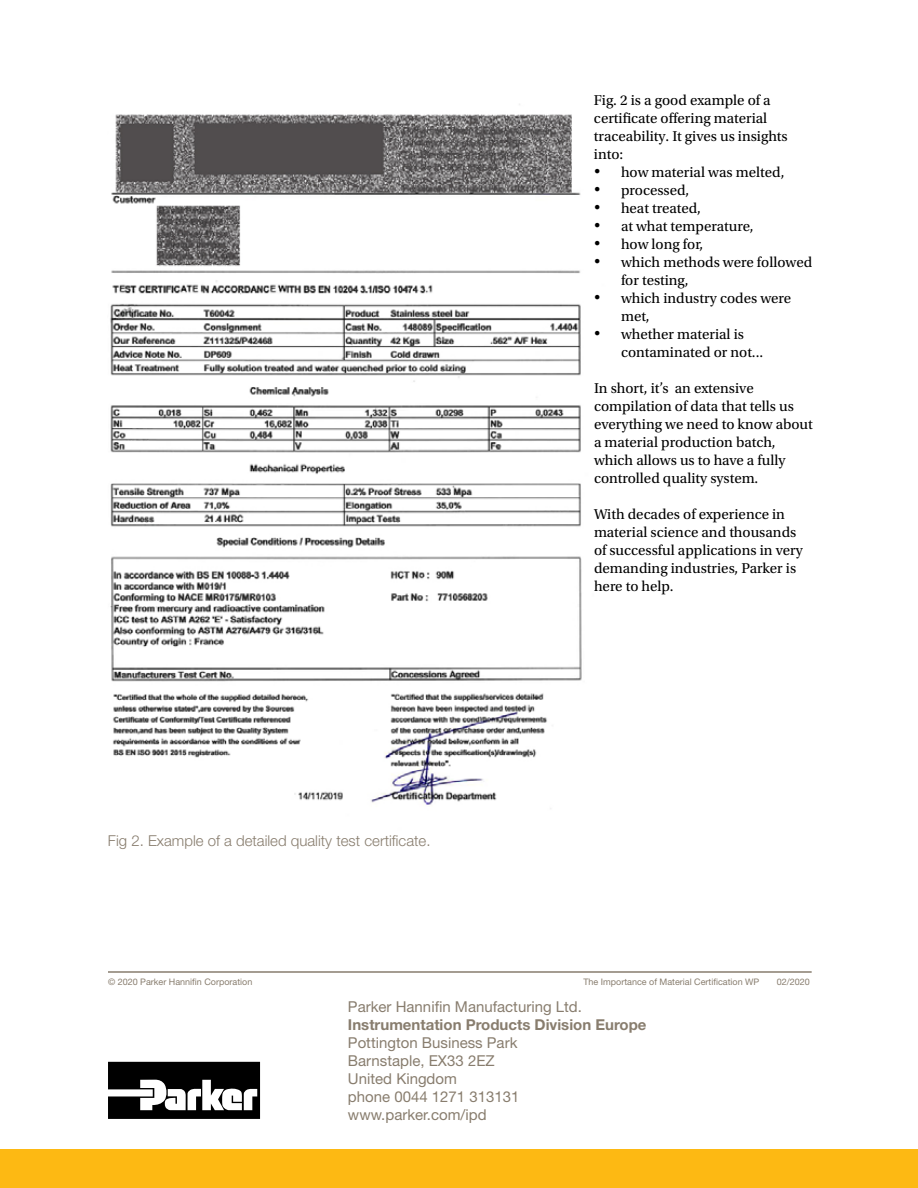
<style>
.page{position:relative;width:918px;height:1188px;background:#fff}
.page>*{position:absolute;margin:0;border:0;box-sizing:border-box;transform-origin:0 0}
.t1{font:15px/18px "Utopia Std";color:#000}
.t2{font:15px/18px "Helvetica Neue LT Std";color:#887d6e}
.t3{font:300 15px "Helvetica Neue LT Std";color:#887d6e}
.t4{font:700 15px "Helvetica Neue LT Std";color:#887d6e}
.t5{font:9px "Helvetica Neue LT Std";color:#887d6e}
.s1{font-family:"Times New Roman";font-size:18px}
</style>
<div class="page">
<svg style="left:108px;top:1062px;width:152px;height:57px"></svg>
<div style="left:0;top:1150px;width:918px;height:38px;background:#fdb913"></div>
<hr style="left:108px;top:971px;width:704px;height:2px;background:#887d6e">
<img style="left:110px;top:104px;width:472px;height:705px">
<p class="t3" style="left:108px;top:831px;width:324px">Fig 2. Example of a detailed quality test certificate.</p>
<p class="t1" style="left:594px;top:92px;width:195px">Fig. 2 is a good example of a certificate offering material traceability. It gives us insights into:</p>
<p class="t1" style="left:594px;top:164px;width:192px"><span class="s1">•</span> how material was melted,</p>
<p class="t1" style="left:594px;top:182px;width:97px"><span class="s1">•</span> processed,</p>
<p class="t1" style="left:594px;top:200px;width:109px"><span class="s1">•</span> heat treated,</p>
<p class="t1" style="left:594px;top:218px;width:161px"><span class="s1">•</span> at what temperature,</p>
<p class="t1" style="left:594px;top:236px;width:111px"><span class="s1">•</span> how long for,</p>
<p class="t1" style="left:621px;top:254px;width:193px;text-indent:-27px"><span class="s1">•</span> which methods were followed for testing,</p>
<p class="t1" style="left:621px;top:290px;width:172px;text-indent:-27px"><span class="s1">•</span> which industry codes were met,</p>
<p class="t1" style="left:621px;top:326px;width:144px;text-indent:-27px"><span class="s1">•</span> whether material is contaminated or not...</p>
<p class="t1" style="left:594px;top:380px;width:220px">In short, it’s an extensive compilation of data that tells us everything we need to know about a material production batch, which allows us to have a fully controlled quality system.</p>
<p class="t1" style="left:594px;top:506px;width:211px">With decades of experience in material science and thousands of successful applications in very demanding industries, Parker is here to help.</p>
<p class="t5" style="left:108px;top:976px;width:146px">© 2020 Parker Hannifin Corporation</p>
<p class="t5" style="left:583px;top:976px;width:178px">The Importance of Material Certification WP</p>
<p class="t5" style="left:777px;top:976px;width:35px">02/2020</p>
<p class="t2" style="left:348px;top:997px;width:235px">Parker Hannifin Manufacturing Ltd.</p>
<p class="t4" style="left:348px;top:1015px;width:300px">Instrumentation Products Division Europe</p>
<p class="t2" style="left:348px;top:1033px;width:173px">Pottington Business Park<br>Barnstaple, EX33 2EZ<br>United Kingdom<br>phone 0044 1271 313131 www.parker.com/ipd</p>
</div>
